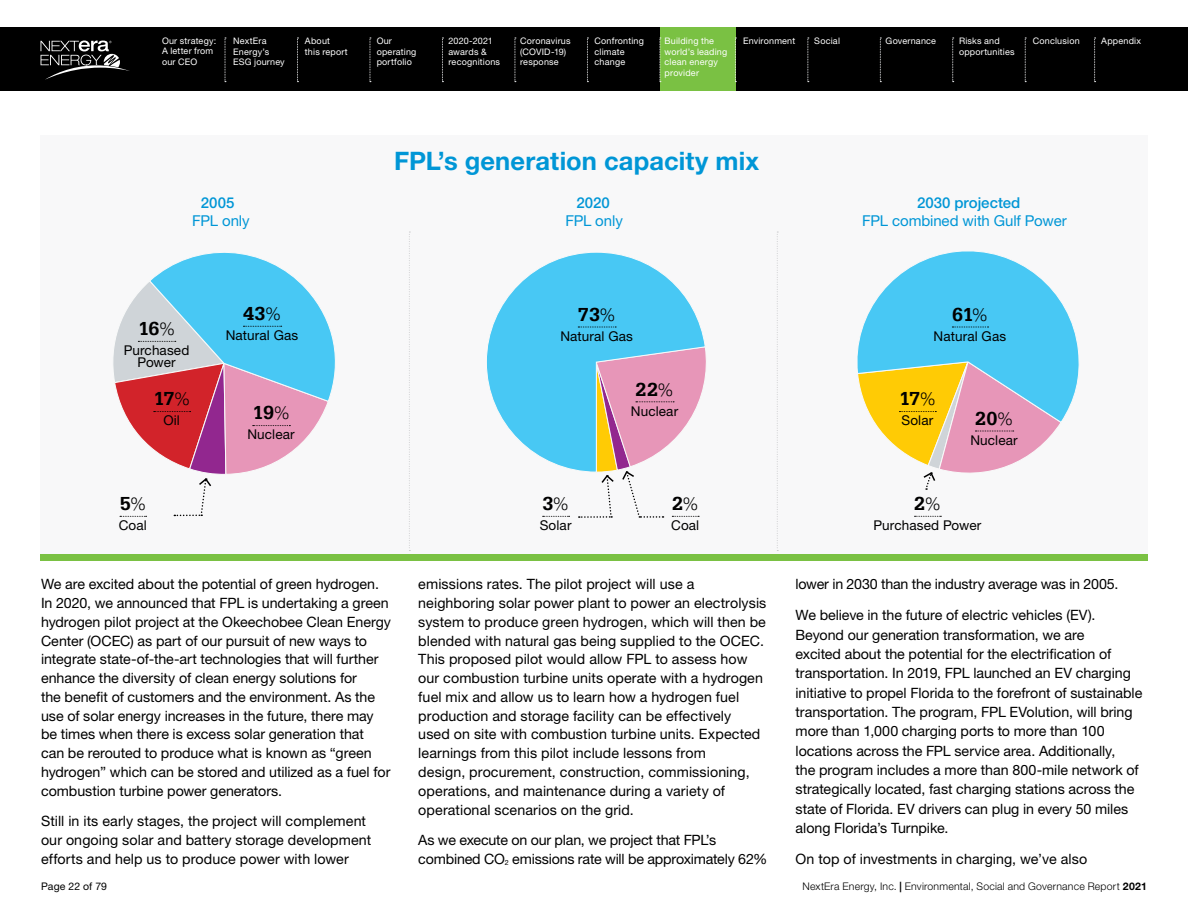
<style>
.page{position:relative;width:1188px;height:918px;background:#fff}
.page>*{position:absolute;margin:0;border:0;box-sizing:border-box;transform-origin:0 0}
.t1{font:700 25.5px "Helvetica Neue LT Std";letter-spacing:.005em;color:#0096d6}
.t2{font:700 19.95px "Serifa Std";letter-spacing:-.025em;color:#000}
.t3{font:15px "Helvetica Neue LT Std";letter-spacing:-.01em;color:#0096d6}
.t4{font:500 15px "Helvetica Neue LT Std";color:#0096d6}
.t5{font:14.25px/18.8px "Helvetica Neue LT Std";color:#000}
.t6{font:13.5px/11.6px "Helvetica Neue LT Std";letter-spacing:.01em;color:#000;text-align:center}
.t7{font:300 10.5px "Helvetica Neue LT Std";letter-spacing:.02em;color:#000}
.t8{font:10.5px "Helvetica Neue LT Std";letter-spacing:.01em;color:#000}
.t9{font:9px/10.5px "Helvetica Neue LT Std";letter-spacing:.02em;color:#fff}
.s1{font-family:"Helvetica Neue LT Std";font-weight:300;font-size:17.85px}
.s2{font-weight:700}
</style>
<div class="page">
<div style="left:40px;top:135px;width:1108px;height:425px;background:#f8f8f9"></div>
<svg style="left:486px;top:252px;width:219px;height:219px"></svg>
<div style="left:0;top:27px;width:1188px;height:63px;background:#000"></div>
<div style="left:660px;top:27px;width:75px;height:63px;background:#7ac143"></div>
<div style="left:40px;top:554px;width:1108px;height:6px;background:#7ac143"></div>
<svg style="left:578px;top:327px;width:38px;height:1px"></svg>
<svg style="left:113px;top:252px;width:223px;height:265px"></svg>
<svg style="left:543px;top:516px;width:27px;height:1px"></svg>
<svg style="left:579px;top:346px;width:127px;height:172px"></svg>
<svg style="left:915px;top:516px;width:26px;height:1px"></svg>
<svg style="left:857px;top:251px;width:222px;height:239px"></svg>
<svg style="left:777px;top:232px;width:1px;height:319px"></svg>
<svg style="left:409px;top:232px;width:1px;height:319px"></svg>
<svg style="left:225px;top:38px;width:1px;height:44px"></svg>
<svg style="left:370px;top:38px;width:1px;height:44px"></svg>
<svg style="left:297px;top:38px;width:1px;height:44px"></svg>
<svg style="left:442px;top:38px;width:1px;height:44px"></svg>
<svg style="left:515px;top:38px;width:1px;height:44px"></svg>
<svg style="left:587px;top:38px;width:1px;height:44px"></svg>
<svg style="left:660px;top:38px;width:1px;height:44px"></svg>
<svg style="left:735px;top:38px;width:1px;height:44px"></svg>
<svg style="left:808px;top:38px;width:1px;height:44px"></svg>
<svg style="left:880px;top:38px;width:1px;height:44px"></svg>
<svg style="left:952px;top:38px;width:2px;height:44px"></svg>
<svg style="left:1025px;top:38px;width:1px;height:44px"></svg>
<svg style="left:1094px;top:38px;width:2px;height:44px"></svg>
<svg style="left:40px;top:41px;width:90px;height:39px"></svg>
<p class="t9" style="left:162px;top:35px;width:56px">Our strategy:<br>A letter from our CEO</p>
<p class="t9" style="left:305px;top:36px;width:44px">About<br>this report</p>
<p class="t9" style="left:520px;top:36px;width:52px">Coronavirus (COVID-19) response</p>
<p class="t9" style="left:595px;top:36px;width:51px">Confronting climate change</p>
<p class="t9" style="left:233px;top:36px;width:35px">NextEra</p>
<p class="t9" style="left:1033px;top:36px;width:48px">Conclusion</p>
<p class="t9" style="left:1101px;top:36px;width:41px">Appendix</p>
<p class="t9" style="left:233px;top:46px;width:53px">Energy’s<br>ESG journey</p>
<p class="t9" style="left:377px;top:36px;width:41px">Our operating portfolio</p>
<p class="t9" style="left:448px;top:36px;width:53px">2020-2021 awards &amp; recognitions</p>
<p class="t9" style="left:665px;top:36px;width:64px">Building the world’s leading clean energy provider</p>
<p class="t9" style="left:743px;top:36px;width:54px">Environment</p>
<p class="t9" style="left:814px;top:36px;width:27px">Social</p>
<p class="t9" style="left:886px;top:36px;width:52px">Governance</p>
<p class="t9" style="left:959px;top:36px;width:57px">Risks and opportunities</p>
<h1 class="t1" style="left:394px;top:145px;width:367px">FPL’s generation capacity mix</h1>
<p class="t4" style="left:201px;top:194px;width:35px">2005</p>
<p class="t4" style="left:577px;top:194px;width:35px">2020</p>
<p class="t4" style="left:917px;top:194px;width:105px">2030 projected</p>
<p class="t3" style="left:192px;top:211px;width:59px">FPL only</p>
<p class="t3" style="left:565px;top:211px;width:59px">FPL only</p>
<p class="t3" style="left:862px;top:211px;width:206px">FPL combined with Gulf Power</p>
<h2 class="t2" style="left:138px;top:317px;width:38px">16<span class="s1">%</span></h2>
<p class="t6" style="left:124px;top:344px;width:67px">Purchased<br>Power</p>
<h2 class="t2" style="left:243px;top:302px;width:39px">43<span class="s1">%</span></h2>
<p class="t6" style="left:226px;top:329px;width:74px">Natural Gas</p>
<h2 class="t2" style="left:578px;top:302px;width:39px">73<span class="s1">%</span></h2>
<p class="t6" style="left:560px;top:330px;width:74px">Natural Gas</p>
<h2 class="t2" style="left:952px;top:302px;width:37px">61<span class="s1">%</span></h2>
<p class="t6" style="left:934px;top:330px;width:74px">Natural Gas</p>
<h2 class="t2" style="left:153px;top:387px;width:38px">17<span class="s1">%</span></h2>
<p class="t6" style="left:163px;top:415px;width:18px">Oil</p>
<h2 class="t2" style="left:252px;top:401px;width:39px">19<span class="s1">%</span></h2>
<p class="t6" style="left:247px;top:429px;width:49px">Nuclear</p>
<h2 class="t2" style="left:636px;top:377px;width:39px">22<span class="s1">%</span></h2>
<p class="t6" style="left:631px;top:405px;width:49px">Nuclear</p>
<h2 class="t2" style="left:899px;top:387px;width:38px">17<span class="s1">%</span></h2>
<p class="t6" style="left:901px;top:415px;width:33px">Solar</p>
<h2 class="t2" style="left:975px;top:406px;width:39px">20<span class="s1">%</span></h2>
<p class="t6" style="left:970px;top:434px;width:49px">Nuclear</p>
<h2 class="t2" style="left:120px;top:492px;width:28px">5<span class="s1">%</span></h2>
<p class="t6" style="left:119px;top:519px;width:30px">Coal</p>
<h2 class="t2" style="left:542px;top:492px;width:28px">3<span class="s1">%</span></h2>
<p class="t6" style="left:540px;top:519px;width:33px">Solar</p>
<h2 class="t2" style="left:672px;top:492px;width:28px">2<span class="s1">%</span></h2>
<p class="t6" style="left:671px;top:519px;width:30px">Coal</p>
<h2 class="t2" style="left:914px;top:492px;width:28px">2<span class="s1">%</span></h2>
<p class="t6" style="left:873px;top:519px;width:109px">Purchased Power</p>
<p class="t5" style="left:41px;top:575px;width:351px">We are excited about the potential of green hydrogen.<br>In 2020, we announced that FPL is undertaking a green hydrogen pilot project at the Okeechobee Clean Energy Center (OCEC) as part of our pursuit of new ways to integrate state-of-the-art technologies that will further enhance the diversity of clean energy solutions for<br>the benefit of customers and the environment. As the use of solar energy increases in the future, there may be times when there is excess solar generation that<br>can be rerouted to produce what is known as “green hydrogen” which can be stored and utilized as a fuel for combustion turbine power generators.</p>
<p class="t5" style="left:41px;top:812px;width:332px">Still in its early stages, the project will complement our ongoing solar and battery storage development efforts and help us to produce power with lower</p>
<p class="t5" style="left:418px;top:575px;width:350px">emissions rates. The pilot project will use a neighboring solar power plant to power an electrolysis system to produce green hydrogen, which will then be blended with natural gas being supplied to the OCEC.<br>This proposed pilot would allow FPL to assess how our combustion turbine units operate with a hydrogen fuel mix and allow us to learn how a hydrogen fuel production and storage facility can be effectively<br>used on site with combustion turbine units. Expected learnings from this pilot include lessons from<br>design, procurement, construction, commissioning, operations, and maintenance during a variety of operational scenarios on the grid.</p>
<p class="t5" style="left:418px;top:831px;width:351px">As we execute on our plan, we project that FPL’s combined CO<sub>2</sub> emissions rate will be approximately 62%</p>
<p class="t5" style="left:796px;top:568px;width:324px;line-height:31.2px">lower in 2030 than the industry average was in 2005.<br>We believe in the future of electric vehicles (EV).</p>
<p class="t5" style="left:796px;top:625px;width:348px;line-height:19.4px">Beyond our generation transformation, we are<br>excited about the potential for the electrification of transportation. In 2019, FPL launched an EV charging initiative to propel Florida to the forefront of sustainable transportation. The program, FPL EVolution, will bring more than 1,000 charging ports to more than 100 locations across the FPL service area. Additionally,<br>the program includes a more than 800-mile network of strategically located, fast charging stations across the state of Florida. EV drivers can plug in every 50 miles along Florida’s Turnpike.</p>
<p class="t5" style="left:796px;top:849px;width:293px">On top of investments in charging, we’ve also</p>
<p class="t8" style="left:41px;top:880px;width:68px">Page 22 of 79</p>
<p class="t7" style="left:803px;top:880px;width:346px">NextEra Energy, Inc. <span class="s2">|</span> Environmental, Social and Governance Report <span class="s2">2021</span></p>
</div>
